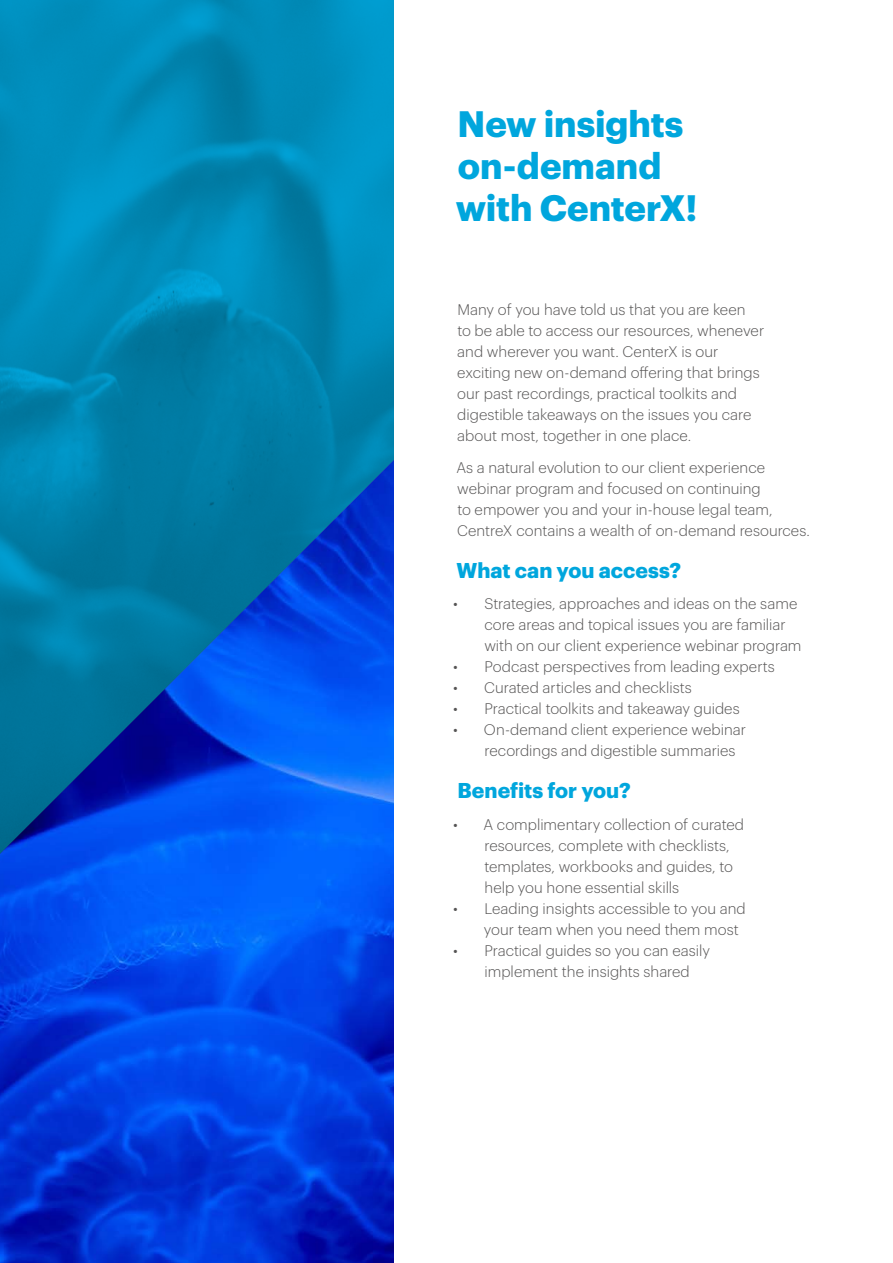
<style>
.page{position:relative;width:893px;height:1263px;background:#fff}
.page>*{position:absolute;margin:0;border:0;box-sizing:border-box;transform-origin:0 0}
.t1{font:700 36px/42px "Dentons Sans";color:#00a6dd}
.t2{font:700 21px "Dentons Sans";color:#00a6dd}
.t3{font:300 15px/21px "Dentons Sans";color:#555454}
</style>
<div class="page">
<svg style="left:0;top:0;width:394px;height:1263px;background:#0065c7"></svg>
<h1 class="t1" style="left:456px;top:99px;width:243px">New insights on-demand with CenterX!</h1>
<p class="t3" style="left:457px;top:298px;width:308px">Many of you have told us that you are keen<br>to be able to access our resources, whenever and wherever you want. CenterX is our exciting new on-demand offering that brings our past recordings, practical toolkits and digestible takeaways on the issues you care about most, together in one place.</p>
<p class="t3" style="left:456px;top:455px;width:355px">As a natural evolution to our client experience webinar program and focused on continuing<br>to empower you and your in-house legal team, CentreX contains a wealth of on-demand resources.</p>
<h2 class="t2" style="left:457px;top:554px;width:226px">What can you access?</h2>
<p class="t3" style="left:484px;top:592px;width:319px;text-indent:-31px">• Strategies, approaches and ideas on the same core areas and topical issues you are familiar with on our client experience webinar program</p>
<p class="t3" style="left:453px;top:655px;width:323px">• Podcast perspectives from leading experts</p>
<p class="t3" style="left:453px;top:676px;width:240px">• Curated articles and checklists</p>
<p class="t3" style="left:453px;top:697px;width:288px">• Practical toolkits and takeaway guides</p>
<p class="t3" style="left:485px;top:718px;width:263px;text-indent:-31px">• On-demand client experience webinar recordings and digestible summaries</p>
<h2 class="t2" style="left:457px;top:774px;width:175px">Benefits for you?</h2>
<p class="t3" style="left:484px;top:812px;width:261px;text-indent:-31px">• A complimentary collection of curated resources, complete with checklists, templates, workbooks and guides, to help you hone essential skills</p>
<p class="t3" style="left:484px;top:896px;width:263px;text-indent:-31px">• Leading insights accessible to you and your team when you need them most</p>
<p class="t3" style="left:484px;top:938px;width:227px;text-indent:-31px">• Practical guides so you can easily implement the insights shared</p>
</div>
